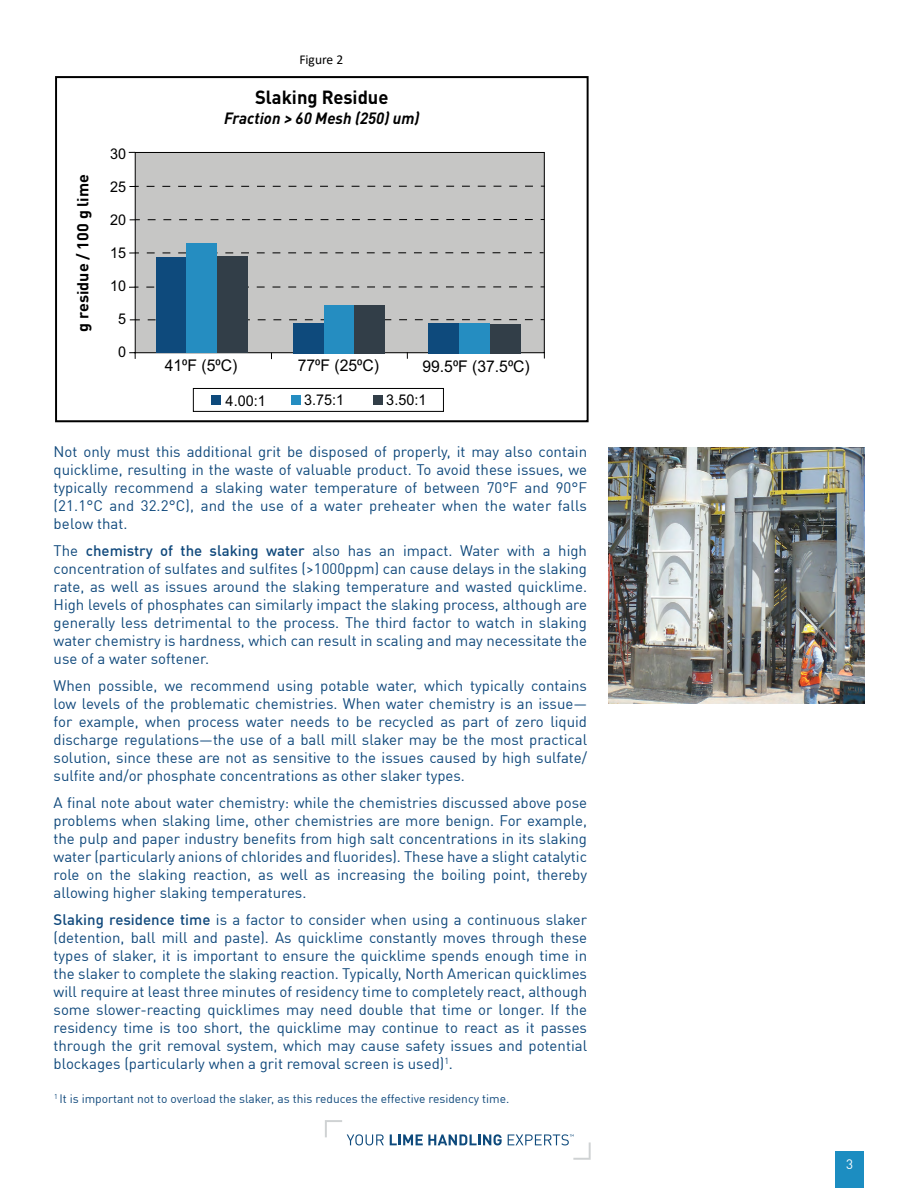
<style>
.page{position:relative;width:918px;height:1188px;background:#fff}
.page>*{position:absolute;margin:0;border:0;box-sizing:border-box;transform-origin:0 0}
.t1{font:700 18.9px "DIN Offc";color:#000}
.t2{font:16.2px "Arial";color:#000}
.t3{font:italic 700 16.2px "DIN Offc";color:#000}
.t4{font:700 15.75px "DIN Offc";color:#000}
.t5{font:15px/18px "DIN Offc";color:#10497c;text-align:justify}
.t6{font:14.85px "Arial";color:#000}
.t7{font:13.5px "Calibri";color:#000}
.t8{font:13.5px "DIN Offc";color:#fff}
.t9{font:12px "DIN Offc";color:#10497c}
.s1{font-weight:500}
</style>
<div class="page">
<svg style="left:390px;top:1134px;width:112px;height:11px"></svg>
<svg style="left:325px;top:1120px;width:59px;height:25px"></svg>
<svg style="left:508px;top:1134px;width:83px;height:26px"></svg>
<div style="left:193px;top:388px;width:251px;height:24px;border:1px solid #000"></div>
<div style="left:212px;top:396px;width:9px;height:9px;background:#0e4a7c"></div>
<div style="left:291px;top:396px;width:10px;height:9px;background:#258dc1"></div>
<div style="left:373px;top:396px;width:9px;height:9px;background:#323e48"></div>
<div style="left:135px;top:152px;width:409px;height:201px;background:#c6c6c5"></div>
<div style="left:135px;top:152px;width:410px;height:201px;border:1px solid #000"></div>
<svg style="left:147px;top:186px;width:398px;height:1px"></svg>
<svg style="left:148px;top:219px;width:397px;height:1px"></svg>
<svg style="left:147px;top:252px;width:397px;height:1px"></svg>
<svg style="left:146px;top:287px;width:399px;height:1px"></svg>
<svg style="left:148px;top:319px;width:397px;height:1px"></svg>
<svg style="left:130px;top:319px;width:10px;height:2px"></svg>
<svg style="left:129px;top:352px;width:7px;height:7px"></svg>
<div style="left:156px;top:257px;width:30px;height:96px;background:#0e4a7c"></div>
<div style="left:187px;top:243px;width:30px;height:110px;background:#258dc1"></div>
<div style="left:217px;top:256px;width:31px;height:97px;background:#323e48"></div>
<div style="left:293px;top:323px;width:31px;height:30px;background:#0e4a7c"></div>
<div style="left:324px;top:305px;width:30px;height:48px;background:#258dc1"></div>
<div style="left:354px;top:305px;width:31px;height:48px;background:#323e48"></div>
<div style="left:429px;top:323px;width:30px;height:30px;background:#0e4a7c"></div>
<div style="left:459px;top:323px;width:31px;height:30px;background:#258dc1"></div>
<div style="left:490px;top:324px;width:31px;height:29px;background:#323e48"></div>
<div style="left:55px;top:76px;width:534px;height:346px;border:2px solid #000"></div>
<img style="left:608px;top:447px;width:257px;height:257px">
<div style="left:836px;top:1151px;width:28px;height:37px;background:#1c8dc1"></div>
<p class="t7" style="left:299px;top:50px;width:45px">Figure 2</p>
<p class="t4" style="left:72px;top:332px;width:159px;rotate:-90deg">g residue / 100 g lime</p>
<p class="t6" style="left:110px;top:144px;width:18px">30</p>
<p class="t6" style="left:110px;top:177px;width:18px">25</p>
<p class="t6" style="left:110px;top:210px;width:18px">20</p>
<p class="t6" style="left:110px;top:243px;width:18px">15</p>
<p class="t6" style="left:110px;top:275px;width:18px">10</p>
<p class="t6" style="left:118px;top:308px;width:10px">5</p>
<p class="t6" style="left:118px;top:341px;width:10px">0</p>
<p class="t1" style="left:255px;top:85px;width:135px">Slaking Residue</p>
<p class="t3" style="left:224px;top:107px;width:197px">Fraction &gt; 60 Mesh (250) um)</p>
<p class="t2" style="left:165px;top:355px;width:74px">41⁰F (5⁰C)</p>
<p class="t2" style="left:298px;top:354px;width:83px">77⁰F (25⁰C)</p>
<p class="t2" style="left:422px;top:355px;width:109px">99.5⁰F (37.5⁰C)</p>
<p class="t6" style="left:226px;top:390px;width:42px">4.00:1</p>
<p class="t6" style="left:304px;top:390px;width:42px">3.75:1</p>
<p class="t6" style="left:386px;top:390px;width:42px">3.50:1</p>
<p class="t5" style="left:54px;top:442px;width:535px">Not only must this additional grit be disposed of properly, it may also contain quicklime, resulting in the waste of valuable product. To avoid these issues, we typically recommend a slaking water temperature of between 70°F and 90°F (21.1°C and 32.2°C), and the use of a water preheater when the water falls below that.</p>
<p class="t5" style="left:54px;top:541px;width:535px">The <span class="s1">chemistry of the slaking water</span> also has an impact. Water with a high concentration of sulfates and sulfites (&gt;1000ppm) can cause delays in the slaking rate, as well as issues around the slaking temperature and wasted quicklime.<br>High levels of phosphates can similarly impact the slaking process, although are generally less detrimental to the process. The third factor to watch in slaking water chemistry is hardness, which can result in scaling and may necessitate the use of a water softener.</p>
<p class="t5" style="left:54px;top:676px;width:535px">When possible, we recommend using potable water, which typically contains low levels of the problematic chemistries. When water chemistry is an issue— for example, when process water needs to be recycled as part of zero liquid discharge regulations—the use of a ball mill slaker may be the most practical solution, since these are not as sensitive to the issues caused by high sulfate/ sulfite and/or phosphate concentrations as other slaker types.</p>
<p class="t5" style="left:54px;top:793px;width:535px">A final note about water chemistry: while the chemistries discussed above pose problems when slaking lime, other chemistries are more benign. For example, the pulp and paper industry benefits from high salt concentrations in its slaking water (particularly anions of chlorides and fluorides). These have a slight catalytic role on the slaking reaction, as well as increasing the boiling point, thereby allowing higher slaking temperatures.</p>
<p class="t5" style="left:54px;top:910px;width:535px"><span class="s1">Slaking residence time</span> is a factor to consider when using a continuous slaker (detention, ball mill and paste). As quicklime constantly moves through these types of slaker, it is important to ensure the quicklime spends enough time in the slaker to complete the slaking reaction. Typically, North American quicklimes will require at least three minutes of residency time to completely react, although some slower-reacting quicklimes may need double that time or longer. If the residency time is too short, the quicklime may continue to react as it passes through the grit removal system, which may cause safety issues and potential blockages (particularly when a grit removal screen is used)<sup>1</sup>.</p>
<p class="t9" style="left:54px;top:1091px;width:457px"><sup>1</sup> It is important not to overload the slaker, as this reduces the effective residency time.</p>
<p class="t8" style="left:846px;top:1156px;width:9px">3</p>
</div>
